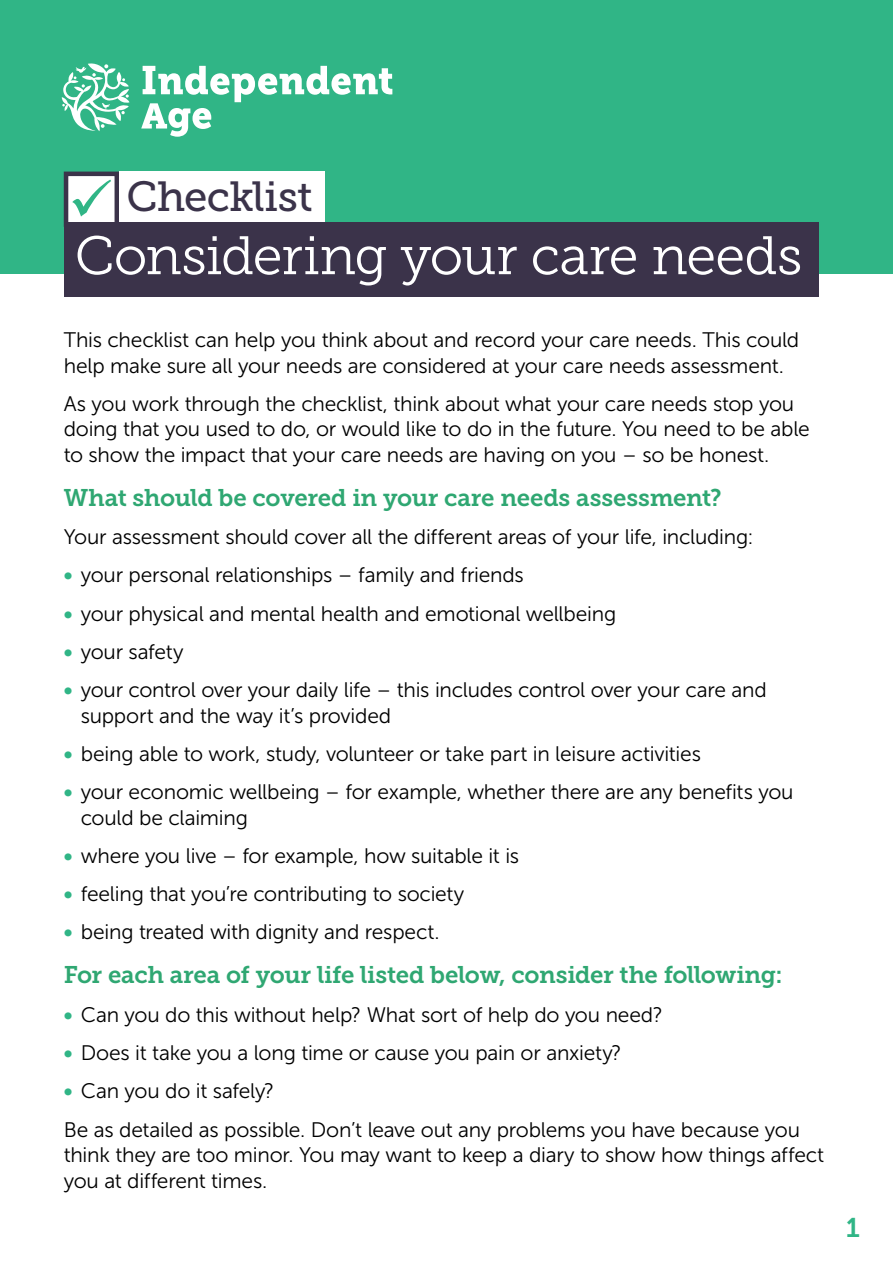
<style>
.page{position:relative;width:893px;height:1263px;background:#fff}
.page>*{position:absolute;margin:0;border:0;box-sizing:border-box;transform-origin:0 0}
.H1_-_checklist{font:54px "Museo Slab 300";letter-spacing:-.02em;color:#fff}
.H1_-_checklist-2{font:42px "Museo Slab 500";letter-spacing:-.015em;color:#3b334a}
.t1{font:27px "Museo Slab 700";color:#30b586}
.H2_What_should_be_co{font:24px "Museo Slab 700";letter-spacing:-.01em;color:#2fa772}
.t2{font:21px/25.5px "Museo Sans 300";letter-spacing:-.01em;color:#000}
.s1{font-family:"Museo Sans 700";color:#30b586}
</style>
<div class="page">
<div style="left:0;top:0;width:893px;height:274px;background:#30b586"></div>
<div style="left:64px;top:172px;width:55px;height:55px;background:#fff;border:5px solid #3b334a"></div>
<div style="left:119px;top:172px;width:205px;height:52px;background:#fff"></div>
<div style="left:64px;top:222px;width:754px;height:75px;background:#3b334a"></div>
<svg style="left:72px;top:180px;width:39px;height:37px"></svg>
<svg style="left:62px;top:63px;width:68px;height:68px"></svg>
<svg style="left:141px;top:66px;width:251px;height:71px"></svg>
<h1 class="H1_-_checklist-2" style="left:127px;top:173px;width:187px">Checklist</h1>
<h1 class="H1_-_checklist" style="left:75px;top:226px;width:729px">Considering your care needs</h1>
<p class="t2" style="left:64px;top:327px;width:737px">This checklist can help you think about and record your care needs. This could help make sure all your needs are considered at your care needs assessment.</p>
<p class="t2" style="left:64px;top:391px;width:748px">As you work through the checklist, think about what your care needs stop you doing that you used to do, or would like to do in the future. You need to be able to show the impact that your care needs are having on you – so be honest.</p>
<h2 class="H2_What_should_be_co" style="left:64px;top:484px;width:659px">What should be covered in your care needs assessment?</h2>
<p class="t2" style="left:64px;top:524px;width:691px">Your assessment should cover all the different areas of your life, including:</p>
<p class="t2" style="left:64px;top:562px;width:462px"><span class="s1">•</span> your personal relationships – family and friends</p>
<p class="t2" style="left:64px;top:601px;width:554px"><span class="s1">•</span> your physical and mental health and emotional wellbeing</p>
<p class="t2" style="left:64px;top:639px;width:121px"><span class="s1">•</span> your safety</p>
<p class="t2" style="left:81px;top:677px;width:687px;text-indent:-17px"><span class="s1">•</span> your control over your daily life – this includes control over your care and support and the way it’s provided</p>
<p class="t2" style="left:64px;top:741px;width:639px"><span class="s1">•</span> being able to work, study, volunteer or take part in leisure activities</p>
<p class="t2" style="left:81px;top:779px;width:714px;text-indent:-17px"><span class="s1">•</span> your economic wellbeing – for example, whether there are any benefits you could be claiming</p>
<p class="t2" style="left:64px;top:843px;width:457px"><span class="s1">•</span> where you live – for example, how suitable it is</p>
<p class="t2" style="left:64px;top:881px;width:402px"><span class="s1">•</span> feeling that you’re contributing to society</p>
<p class="t2" style="left:64px;top:920px;width:377px"><span class="s1">•</span> being treated with dignity and respect.</p>
<h3 class="H2_What_should_be_co" style="left:64px;top:961px;width:720px">For each area of your life listed below, consider the following:</h3>
<p class="t2" style="left:64px;top:1002px;width:601px"><span class="s1">•</span> Can you do this without help? What sort of help do you need?</p>
<p class="t2" style="left:64px;top:1040px;width:559px"><span class="s1">•</span> Does it take you a long time or cause you pain or anxiety?</p>
<p class="t2" style="left:64px;top:1078px;width:212px"><span class="s1">•</span> Can you do it safely?</p>
<p class="t2" style="left:64px;top:1117px;width:762px">Be as detailed as possible. Don’t leave out any problems you have because you think they are too minor. You may want to keep a diary to show how things affect you at different times.</p>
<p class="t1" style="left:846px;top:1213px;width:15px">1</p>
</div>
